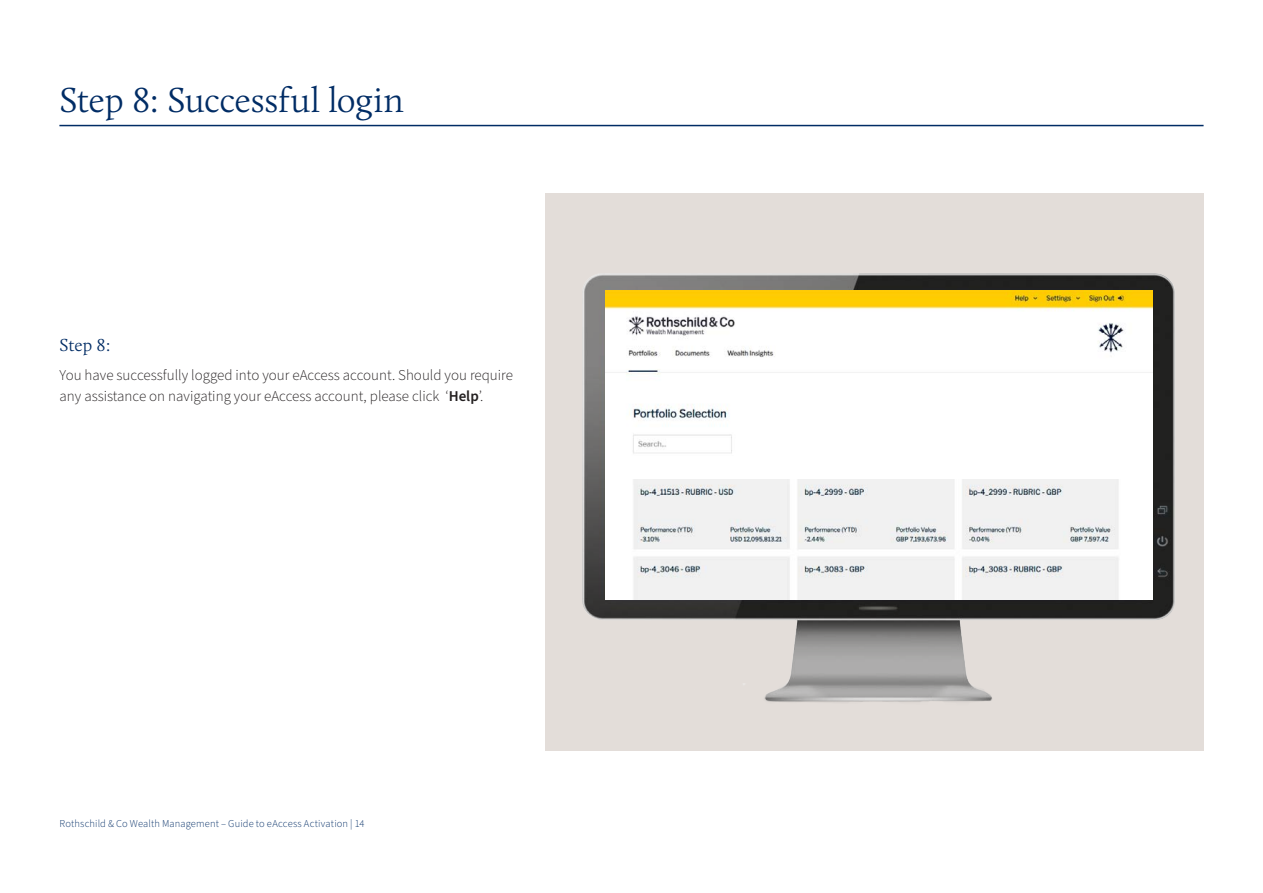
<style>
.page{position:relative;width:1263px;height:893px;background:#fff}
.page>*{position:absolute;margin:0;border:0;box-sizing:border-box;transform-origin:0 0}
.t1{font:300 36px "Calluna";letter-spacing:-.01em;color:#002c65}
.step_title{font:300 18px "Calluna";color:#002c65}
.step_text{font:300 15px/21px "Source Sans Pro";color:#231f20}
.t2{font:300 10.5px "Source Sans Pro";letter-spacing:.015em;color:#002c65}
.s1{font-weight:600}
</style>
<div class="page">
<hr style="left:59px;top:125px;width:1144px;height:1px;background:#002c65">
<div style="left:545px;top:193px;width:658px;height:558px;background:#e3ddd9"></div>
<img style="left:582px;top:273px;width:593px;height:429px">
<img style="left:605px;top:290px;width:547px;height:310px">
<p class="t1" style="left:59px;top:78px;width:346px">Step 8: Successful login</p>
<p class="step_title" style="left:60px;top:334px;width:53px">Step 8:</p>
<p class="step_text" style="left:60px;top:365px;width:455px">You have successfully logged into your eAccess account. Should you require any assistance on navigating your eAccess account, please click ‘<span class="s1">Help</span>’.</p>
<p class="t2" style="left:60px;top:816px;width:306px">Rothschild &amp; Co Wealth Management – Guide to eAccess Activation | 14</p>
</div>
